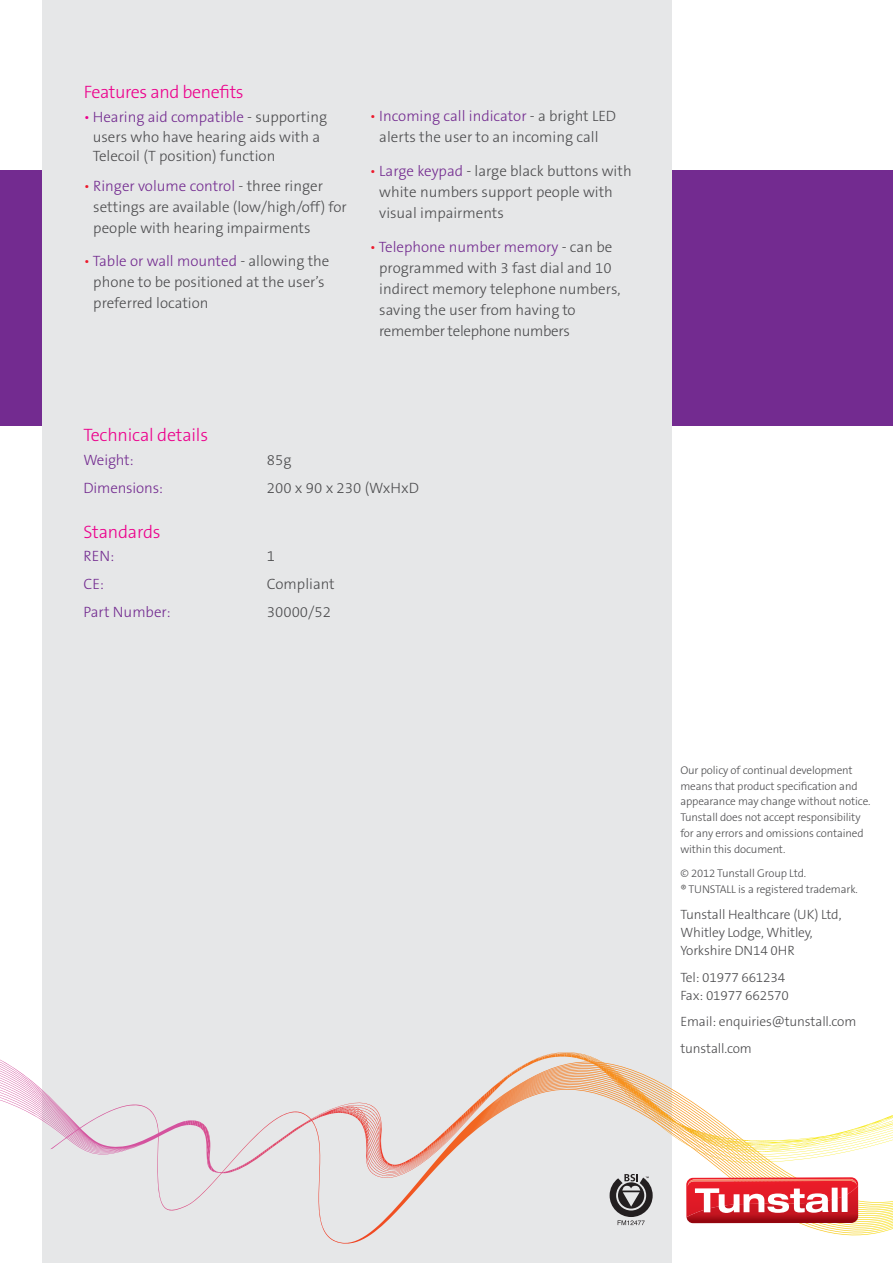
<style>
.page{position:relative;width:893px;height:1263px;background:#fff}
.page>*{position:absolute;margin:0;border:0;box-sizing:border-box;transform-origin:0 0}
.t1{font:300 18px "The Sans B W3";letter-spacing:-.01em;color:#ec008c}
.t2{font:300 15px/21px "The Sans B W3";color:#4c4c4e}
.t3{font:300 15px "The Sans B W3";letter-spacing:-.01em;color:#732b90}
.t4{font:300 13.5px/18px "The Sans B W3";letter-spacing:-.01em;color:#4c4c4e}
.t5{font:300 11.25px/15.8px "The Sans B W3";letter-spacing:-.01em;color:#4c4c4e}
.s1{color:#ec008c}
.s2{color:#732b90}
.s3{color:#ed1b2d}
</style>
<div class="page">
<div style="left:0;top:170px;width:893px;height:255px;background:#732b90"></div>
<div style="left:43px;top:0;width:629px;height:1263px;background:#e6e7e8"></div>
<svg style="left:532px;top:1053px;width:361px;height:98px"></svg>
<svg style="left:686px;top:1177px;width:172px;height:46px"></svg>
<div style="left:832px;top:1187px;width:6px;height:25px;background:#fff"></div>
<div style="left:842px;top:1187px;width:6px;height:25px;background:#fff"></div>
<svg style="left:610px;top:1174px;width:43px;height:51px"></svg>
<p class="t1" style="left:84px;top:85px;width:161px">Features and benefits</p>
<p class="t2" style="left:93px;top:109px;width:236px;line-height:19.5px;text-indent:-9px"><span class="s1">•</span> <span class="s2">Hearing aid compatible</span> - supporting users who have hearing aids with a<br>Telecoil (T position) function</p>
<p class="t2" style="left:93px;top:177px;width:255px;text-indent:-9px"><span class="s3">•</span> <span class="s2">Ringer volume control</span> - three ringer settings are available (low/high/off) for people with hearing impairments</p>
<p class="t2" style="left:93px;top:252px;width:238px;text-indent:-9px"><span class="s3">•</span> <span class="s2">Table or wall mounted</span> - allowing the phone to be positioned at the user’s preferred location</p>
<p class="t2" style="left:370px;top:107px;width:248px;text-align:center"><span class="s3">•</span> <span class="s2">Incoming call indicator</span> - a bright LED alerts the user to an incoming call</p>
<p class="t2" style="left:379px;top:162px;width:254px;text-indent:-9px"><span class="s3">•</span> <span class="s2">Large keypad</span> - large black buttons with white numbers support people with visual impairments</p>
<p class="t2" style="left:379px;top:238px;width:243px;text-indent:-9px"><span class="s3">•</span> <span class="s2">Telephone number memory</span> - can be programmed with 3 fast dial and 10 indirect memory telephone numbers, saving the user from having to remember telephone numbers</p>
<p class="t1" style="left:83px;top:428px;width:126px">Technical details</p>
<p class="t3" style="left:83px;top:454px;width:52px">Weight:</p>
<p class="t2" style="left:267px;top:450px;width:26px">85g</p>
<p class="t3" style="left:83px;top:482px;width:81px">Dimensions:</p>
<p class="t2" style="left:267px;top:478px;width:154px">200 x 90 x 230 (WxHxD</p>
<p class="t1" style="left:83px;top:524px;width:79px">Standards</p>
<p class="t3" style="left:83px;top:550px;width:32px">REN:</p>
<p class="t2" style="left:267px;top:547px;width:10px">1</p>
<p class="t3" style="left:83px;top:578px;width:22px">CE:</p>
<p class="t2" style="left:267px;top:575px;width:69px">Compliant</p>
<p class="t3" style="left:83px;top:606px;width:89px">Part Number:</p>
<p class="t2" style="left:267px;top:603px;width:66px">30000/52</p>
<p class="t5" style="left:680px;top:763px;width:192px">Our policy of continual development means that product specification and appearance may change without notice.<br>Tunstall does not accept responsibility for any errors and omissions contained within this document.</p>
<p class="t5" style="left:680px;top:866px;width:179px">© 2012 Tunstall Group Ltd.<br>® TUNSTALL is a registered trademark.</p>
<p class="t4" style="left:680px;top:907px;width:163px">Tunstall Healthcare (UK) Ltd,<br>Whitley Lodge, Whitley,<br>Yorkshire DN14 0HR</p>
<p class="t4" style="left:680px;top:969px;width:110px">Tel: 01977 661234<br>Fax: 01977 662570</p>
<p class="t4" style="left:680px;top:1009px;width:177px;line-height:26.5px">Email: enquiries@tunstall.com tunstall.com</p>
</div>
